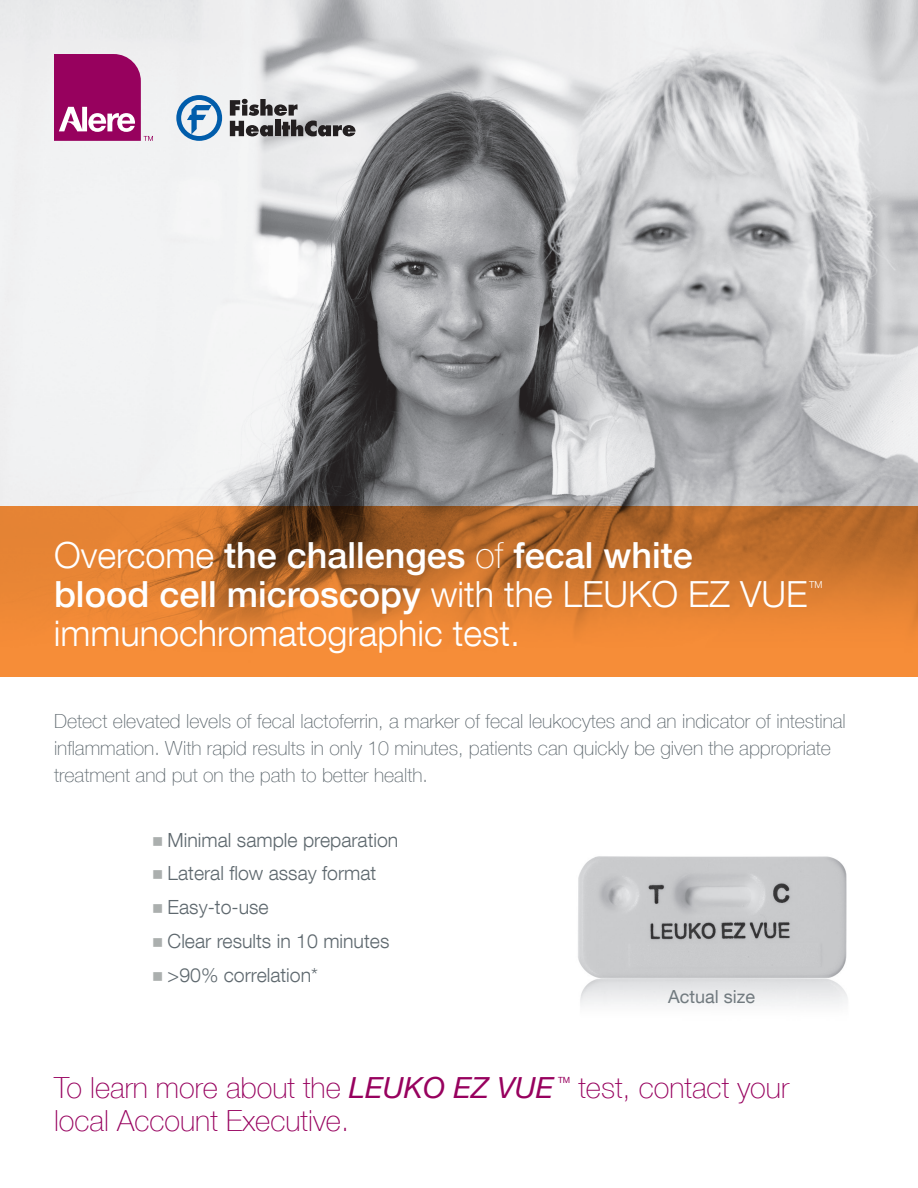
<style>
.page{position:relative;width:918px;height:1188px;background:#fff}
.page>*{position:absolute;margin:0;border:0;box-sizing:border-box;transform-origin:0 0}
.t1{font:500 36px/39px "Helvetica Neue LT Com";color:#fff}
.t2{font:300 36px "Helvetica Neue LT Com";color:#fff}
.t3{font:100 29.1px "Helvetica Neue LT Com";color:#97015e}
.t4{font:100 19.5px/27px "Helvetica Neue LT Com";color:#5e686e}
.t5{font:300 19.5px "Helvetica Neue LT Com";color:#5e686e}
.t6{font:18px "Helvetica Neue LT Com";color:#717a7f}
.t7{font:300 9.6px "Helvetica Neue LT Com";color:#fff}
.t8{font:8.55px "Helvetica Neue LT Com";color:#97015e}
.s1{font-weight:300}
.s2{font-weight:100}
.s3{color:#abafae}
.s4{font-weight:400;font-style:italic}
</style>
<div class="page">
<img style="left:0;top:0;width:918px;height:506px">
<svg style="left:176px;top:95px;width:46px;height:46px"></svg>
<svg style="left:230px;top:99px;width:126px;height:37px;background:#949394"></svg>
<svg style="left:0;top:506px;width:918px;height:171px;background:#d37930"></svg>
<img style="left:578px;top:856px;width:270px;height:150px">
<svg style="left:54px;top:54px;width:99px;height:87px"></svg>
<h1 class="t1" style="left:54px;top:535px;width:755px"><span class="s1">Overcome</span> the challenges <span class="s2">of</span> fecal white<br>blood cell microscopy <span class="s1">with the LEUKO EZ VUE</span></h1>
<p class="t7" style="left:809px;top:579px;width:15px">TM</p>
<h1 class="t2" style="left:54px;top:611px;width:468px">immunochromatographic test.</h1>
<p class="t4" style="left:54px;top:707px;width:793px">Detect elevated levels of fecal lactoferrin, a marker of fecal leukocytes and an indicator of intestinal inflammation. With rapid results in only 10 minutes, patients can quickly be given the appropriate treatment and put on the path to better health.</p>
<p class="t5" style="left:152px;top:828px;width:248px"><span class="s3">■</span> Minimal sample preparation</p>
<p class="t5" style="left:152px;top:862px;width:226px"><span class="s3">■</span> Lateral flow assay format</p>
<p class="t5" style="left:152px;top:895px;width:118px"><span class="s3">■</span> Easy-to-use</p>
<p class="t5" style="left:152px;top:929px;width:239px"><span class="s3">■</span> Clear results in 10 minutes</p>
<p class="t5" style="left:152px;top:963px;width:167px"><span class="s3">■</span> &gt;90% correlation*</p>
<p class="t6" style="left:668px;top:986px;width:88px">Actual size</p>
<h2 class="t3" style="left:54px;top:1070px;width:501px">To learn more about the <span class="s4">LEUKO EZ VUE</span></h2>
<p class="t8" style="left:558px;top:1075px;width:14px">TM</p>
<h2 class="t3" style="left:578px;top:1070px;width:212px">test, contact your</h2>
<h2 class="t3" style="left:54px;top:1104px;width:297px">local Account Executive.</h2>
</div>
